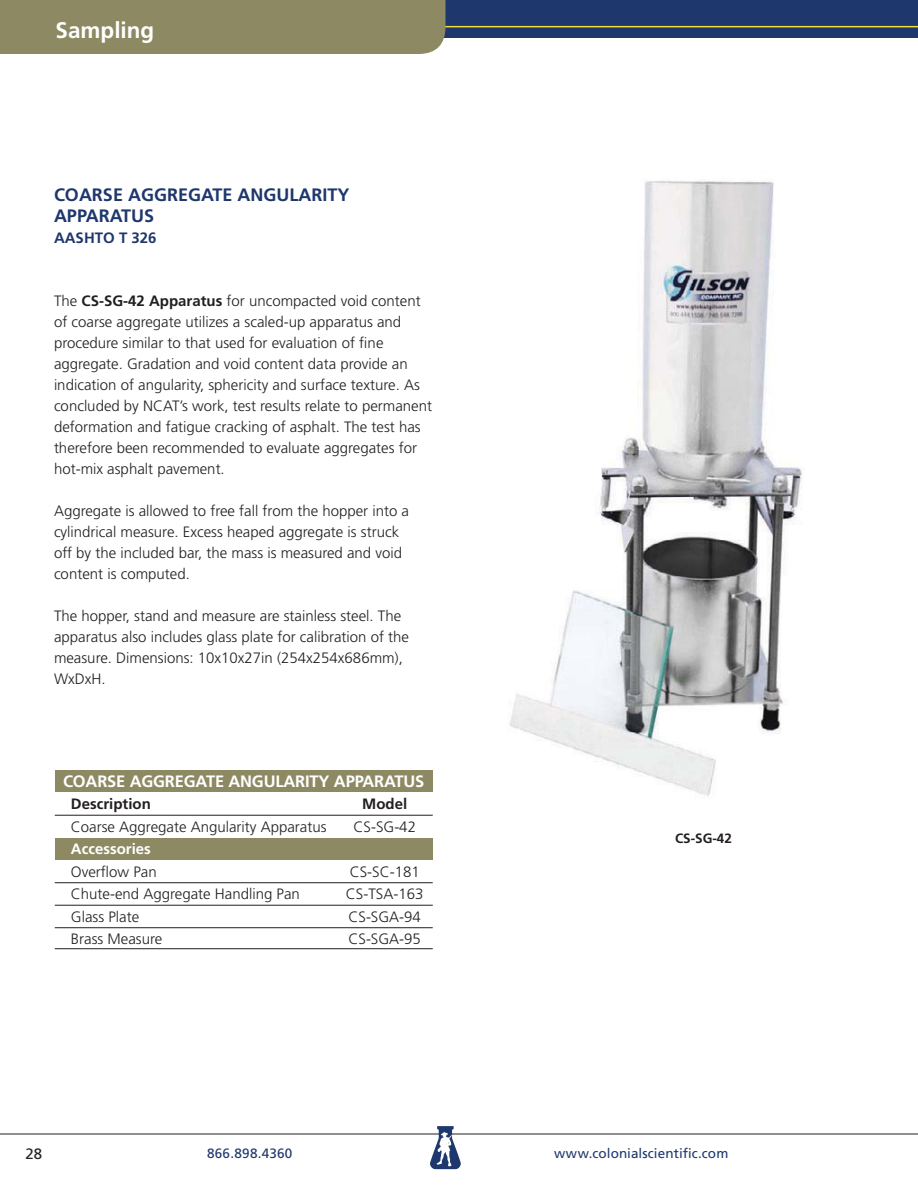
<style>
.page{position:relative;width:918px;height:1188px;background:#fff}
.page>*{position:absolute;margin:0;border:0;box-sizing:border-box;transform-origin:0 0}
.t1{font:700 22.5px "Frutiger";color:#fff}
.t2{font:700 18px/21px "Frutiger";color:#1e376c}
.t3{font:700 16.5px "Frutiger";letter-spacing:-.01em;color:#fff}
.t4{font:300 15px/21px "Frutiger";color:#231f20}
.t5{font:700 15px "Frutiger";color:#231f20}
.t6{font:700 15px "Frutiger";color:#fff}
.t7{font:700 15px "Frutiger";color:#1e376c}
.t8{font:15px "Frutiger";color:#231f20}
.t9{font:13.5px "Frutiger";letter-spacing:.01em;color:#1e376c}
.t10{font:700 13.5px "Frutiger";color:#231f20}
.s1{font-weight:700}
</style>
<div class="page">
<hr style="left:0;top:1134px;width:918px;height:1px;background:#231f20">
<svg style="left:430px;top:1126px;width:31px;height:43px"></svg>
<div style="left:402px;top:0;width:516px;height:38px;background:#1e376c"></div>
<hr style="left:416px;top:26px;width:502px;height:1px;background:#f8da3d">
<div style="left:0;top:0;width:446px;height:54px;background:#8d8a63"></div>
<img style="left:509px;top:181px;width:294px;height:615px">
<div style="left:55px;top:770px;width:378px;height:21px;background:#8d8a63"></div>
<div style="left:55px;top:838px;width:378px;height:22px;background:#8d8a63"></div>
<hr style="left:55px;top:815px;width:378px;height:1px;background:#231f20">
<hr style="left:55px;top:882px;width:378px;height:1px;background:#231f20">
<hr style="left:55px;top:905px;width:378px;height:1px;background:#231f20">
<hr style="left:55px;top:927px;width:378px;height:1px;background:#231f20">
<hr style="left:55px;top:948px;width:378px;height:1px;background:#231f20">
<h1 class="t1" style="left:56px;top:21px;width:100px">Sampling</h1>
<p class="t2" style="left:54px;top:185px;width:297px">COARSE AGGREGATE ANGULARITY<br>APPARATUS</p>
<p class="t7" style="left:54px;top:232px;width:104px">AASHTO T 326</p>
<p class="t4" style="left:54px;top:291px;width:380px">The <span class="s1">CS-SG-42 Apparatus</span> for uncompacted void content of coarse aggregate utilizes a scaled-up apparatus and procedure similar to that used for evaluation of fine aggregate. Gradation and void content data provide an indication of angularity, sphericity and surface texture. As concluded by NCAT’s work, test results relate to permanent deformation and fatigue cracking of asphalt. The test has therefore been recommended to evaluate aggregates for hot-mix asphalt pavement.</p>
<p class="t4" style="left:54px;top:501px;width:357px">Aggregate is allowed to free fall from the hopper into a cylindrical measure. Excess heaped aggregate is struck off by the included bar, the mass is measured and void content is computed.</p>
<p class="t4" style="left:54px;top:606px;width:357px">The hopper, stand and measure are stainless steel. The apparatus also includes glass plate for calibration of the measure. Dimensions: 10x10x27in (254x254x686mm), WxDxH.</p>
<p class="t3" style="left:63px;top:774px;width:363px">COARSE AGGREGATE ANGULARITY APPARATUS</p>
<p class="t5" style="left:71px;top:798px;width:81px">Description</p>
<p class="t5" style="left:362px;top:798px;width:46px">Model</p>
<p class="t4" style="left:71px;top:817px;width:257px">Coarse Aggregate Angularity Apparatus</p>
<p class="t4" style="left:354px;top:817px;width:64px">CS-SG-42</p>
<p class="t6" style="left:71px;top:843px;width:81px">Accessories</p>
<p class="t4" style="left:71px;top:862px;width:87px">Overflow Pan</p>
<p class="t4" style="left:350px;top:862px;width:72px">CS-SC-181</p>
<p class="t4" style="left:71px;top:885px;width:230px">Chute-end Aggregate Handling Pan</p>
<p class="t4" style="left:346px;top:885px;width:79px">CS-TSA-163</p>
<p class="t4" style="left:71px;top:907px;width:70px">Glass Plate</p>
<p class="t4" style="left:348px;top:907px;width:74px">CS-SGA-94</p>
<p class="t4" style="left:71px;top:930px;width:93px">Brass Measure</p>
<p class="t4" style="left:348px;top:930px;width:74px">CS-SGA-95</p>
<p class="t10" style="left:675px;top:833px;width:59px">CS-SG-42</p>
<p class="t8" style="left:25px;top:1148px;width:18px">28</p>
<p class="t9" style="left:207px;top:1148px;width:87px">866.898.4360</p>
<p class="t9" style="left:554px;top:1148px;width:176px">www.colonialscientific.com</p>
</div>
